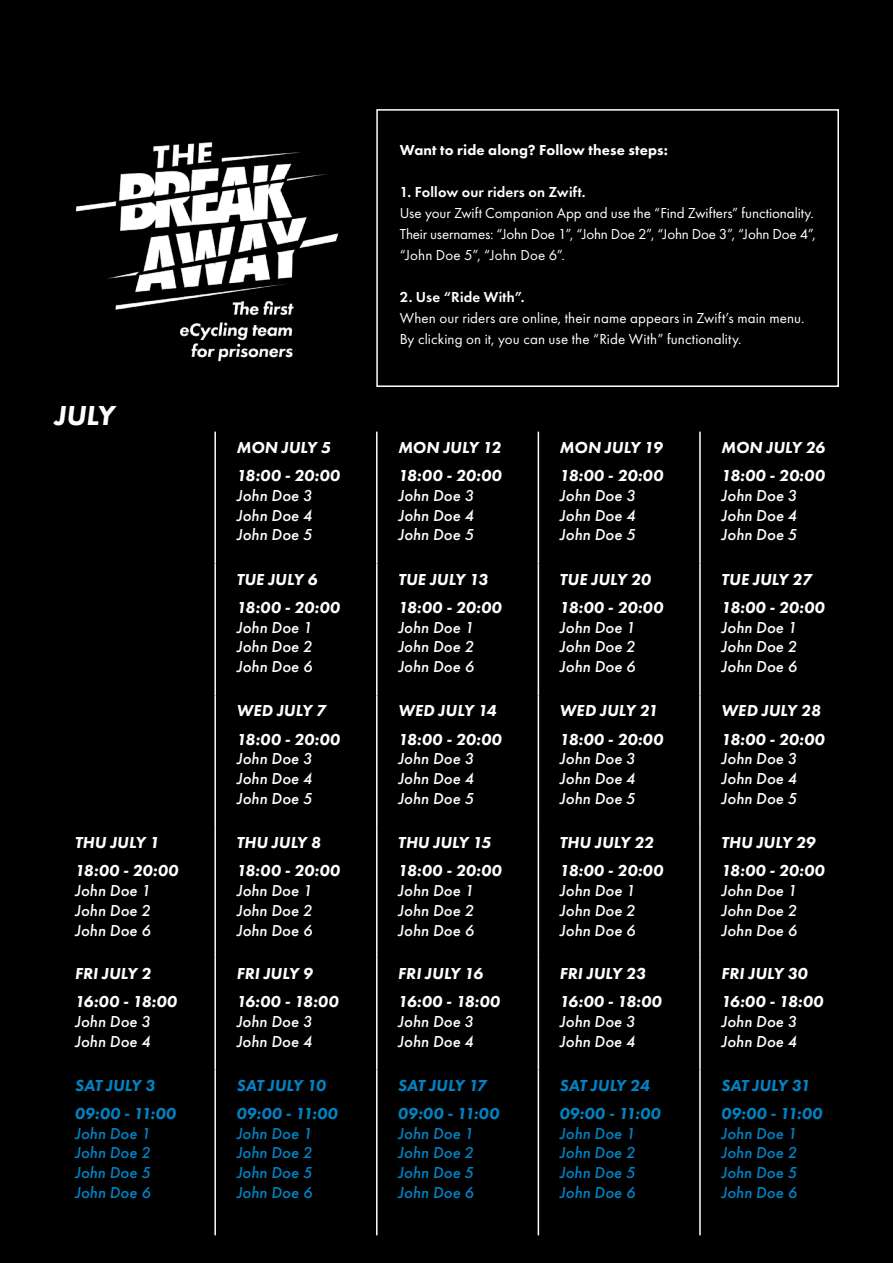
<style>
.page{position:relative;width:893px;height:1263px;background:#fff}
.page>*{position:absolute;margin:0;border:0;box-sizing:border-box;transform-origin:0 0}
.t1{font:italic 800 28.5px "Futura PT";color:#fff}
.t2{font:italic 500 16.5px/19.8px "Futura PT";letter-spacing:.005em;color:#fff;text-align:justify}
.t3{font:italic 800 16.5px/28.3px "Futura PT";letter-spacing:.005em;color:#fff}
.t4{font:italic 500 16.5px/19.8px "Futura PT";letter-spacing:.005em;color:#0082c3;text-align:justify}
.t5{font:italic 800 16.5px/28.3px "Futura PT";color:#0082c3}
.t6{font:15px/21px "Futura PT";letter-spacing:.005em;color:#fff}
.t7{font:600 15px "Futura PT";letter-spacing:.01em;color:#fff}
.t8{font:800 15px "Futura PT";letter-spacing:.01em;color:#fff}
</style>
<div class="page">
<div style="left:1px;top:1px;width:891px;height:1261px;background:#000"></div>
<img style="left:0;top:0;width:344px;height:376px">
<div style="left:376px;top:109px;width:463px;height:278px;border:2px solid #fff"></div>
<hr style="left:214px;top:432px;width:2px;height:131px;background:#fff">
<hr style="left:376px;top:432px;width:2px;height:131px;background:#fff">
<hr style="left:538px;top:432px;width:1px;height:131px;background:#fff">
<hr style="left:699px;top:432px;width:2px;height:131px;background:#fff">
<hr style="left:214px;top:563px;width:2px;height:132px;background:#fff">
<hr style="left:376px;top:563px;width:2px;height:132px;background:#fff">
<hr style="left:538px;top:563px;width:1px;height:132px;background:#fff">
<hr style="left:699px;top:563px;width:2px;height:132px;background:#fff">
<hr style="left:214px;top:695px;width:2px;height:132px;background:#fff">
<hr style="left:376px;top:695px;width:2px;height:132px;background:#fff">
<hr style="left:538px;top:695px;width:1px;height:132px;background:#fff">
<hr style="left:699px;top:695px;width:2px;height:132px;background:#fff">
<hr style="left:214px;top:827px;width:2px;height:131px;background:#fff">
<hr style="left:376px;top:827px;width:2px;height:131px;background:#fff">
<hr style="left:538px;top:827px;width:1px;height:131px;background:#fff">
<hr style="left:699px;top:827px;width:2px;height:131px;background:#fff">
<hr style="left:214px;top:958px;width:2px;height:111px;background:#fff">
<hr style="left:376px;top:958px;width:2px;height:111px;background:#fff">
<hr style="left:538px;top:958px;width:1px;height:111px;background:#fff">
<hr style="left:699px;top:958px;width:2px;height:111px;background:#fff">
<hr style="left:214px;top:1069px;width:2px;height:166px;background:#fff">
<hr style="left:376px;top:1069px;width:2px;height:166px;background:#fff">
<hr style="left:538px;top:1069px;width:1px;height:166px;background:#fff">
<hr style="left:699px;top:1069px;width:2px;height:166px;background:#fff">
<h1 class="t1" style="left:54px;top:397px;width:62px">JULY</h1>
<p class="t3" style="left:75px;top:828px;width:105px">THU JULY 1<br>18:00 - 20:00</p>
<p class="t2" style="left:75px;top:881px;width:77px">John Doe 1<br>John Doe 2<br>John Doe 6</p>
<p class="t3" style="left:75px;top:959px;width:103px">FRI JULY 2<br>16:00 - 18:00</p>
<p class="t2" style="left:75px;top:1012px;width:77px">John Doe 3<br>John Doe 4</p>
<p class="t5" style="left:75px;top:1071px;width:103px">SAT JULY 3<br>09:00 - 11:00</p>
<p class="t4" style="left:75px;top:1123px;width:77px">John Doe 1<br>John Doe 2<br>John Doe 5<br>John Doe 6</p>
<p class="t3" style="left:236px;top:433px;width:105px">MON JULY 5<br>18:00 - 20:00</p>
<p class="t2" style="left:236px;top:485px;width:77px">John Doe 3<br>John Doe 4<br>John Doe 5</p>
<p class="t3" style="left:236px;top:565px;width:105px">TUE JULY 6<br>18:00 - 20:00</p>
<p class="t2" style="left:236px;top:617px;width:77px">John Doe 1<br>John Doe 2<br>John Doe 6</p>
<p class="t3" style="left:236px;top:696px;width:105px">WED JULY 7<br>18:00 - 20:00</p>
<p class="t2" style="left:236px;top:749px;width:77px">John Doe 3<br>John Doe 4<br>John Doe 5</p>
<p class="t3" style="left:236px;top:828px;width:105px">THU JULY 8<br>18:00 - 20:00</p>
<p class="t2" style="left:236px;top:881px;width:77px">John Doe 1<br>John Doe 2<br>John Doe 6</p>
<p class="t3" style="left:236px;top:959px;width:103px">FRI JULY 9<br>16:00 - 18:00</p>
<p class="t2" style="left:236px;top:1012px;width:77px">John Doe 3<br>John Doe 4</p>
<p class="t5" style="left:236px;top:1071px;width:103px">SAT JULY 10<br>09:00 - 11:00</p>
<p class="t4" style="left:236px;top:1123px;width:77px">John Doe 1<br>John Doe 2<br>John Doe 5<br>John Doe 6</p>
<p class="t8" style="left:400px;top:141px;width:270px">Want to ride along? Follow these steps:</p>
<p class="t7" style="left:400px;top:183px;width:187px">1. Follow our riders on Zwift.</p>
<p class="t6" style="left:400px;top:202px;width:418px">Use your Zwift Companion App and use the “Find Zwifters” functionality.<br>Their usernames: “John Doe 1”, “John Doe 2”, “John Doe 3”, “John Doe 4”, “John Doe 5”, “John Doe 6”.</p>
<p class="t7" style="left:400px;top:288px;width:126px">2. Use “Ride With”.</p>
<p class="t6" style="left:400px;top:307px;width:406px">When our riders are online, their name appears in Zwift’s main menu.<br>By clicking on it, you can use the “Ride With” functionality.</p>
<p class="t3" style="left:398px;top:433px;width:105px">MON JULY 12<br>18:00 - 20:00</p>
<p class="t2" style="left:398px;top:485px;width:77px">John Doe 3<br>John Doe 4<br>John Doe 5</p>
<p class="t3" style="left:398px;top:565px;width:105px">TUE JULY 13<br>18:00 - 20:00</p>
<p class="t2" style="left:398px;top:617px;width:77px">John Doe 1<br>John Doe 2<br>John Doe 6</p>
<p class="t3" style="left:398px;top:696px;width:105px">WED JULY 14<br>18:00 - 20:00</p>
<p class="t2" style="left:398px;top:749px;width:77px">John Doe 3<br>John Doe 4<br>John Doe 5</p>
<p class="t3" style="left:398px;top:828px;width:105px">THU JULY 15<br>18:00 - 20:00</p>
<p class="t2" style="left:398px;top:881px;width:77px">John Doe 1<br>John Doe 2<br>John Doe 6</p>
<p class="t3" style="left:398px;top:959px;width:103px">FRI JULY 16<br>16:00 - 18:00</p>
<p class="t2" style="left:398px;top:1012px;width:77px">John Doe 3<br>John Doe 4</p>
<p class="t5" style="left:398px;top:1071px;width:103px">SAT JULY 17<br>09:00 - 11:00</p>
<p class="t4" style="left:398px;top:1123px;width:77px">John Doe 1<br>John Doe 2<br>John Doe 5<br>John Doe 6</p>
<p class="t3" style="left:560px;top:433px;width:105px">MON JULY 19<br>18:00 - 20:00</p>
<p class="t2" style="left:560px;top:485px;width:77px">John Doe 3<br>John Doe 4<br>John Doe 5</p>
<p class="t3" style="left:560px;top:565px;width:105px">TUE JULY 20<br>18:00 - 20:00</p>
<p class="t2" style="left:560px;top:617px;width:77px">John Doe 1<br>John Doe 2<br>John Doe 6</p>
<p class="t3" style="left:560px;top:696px;width:105px">WED JULY 21<br>18:00 - 20:00</p>
<p class="t2" style="left:560px;top:749px;width:77px">John Doe 3<br>John Doe 4<br>John Doe 5</p>
<p class="t3" style="left:560px;top:828px;width:105px">THU JULY 22<br>18:00 - 20:00</p>
<p class="t2" style="left:560px;top:881px;width:77px">John Doe 1<br>John Doe 2<br>John Doe 6</p>
<p class="t3" style="left:559px;top:959px;width:103px">FRI JULY 23<br>16:00 - 18:00</p>
<p class="t2" style="left:559px;top:1012px;width:77px">John Doe 3<br>John Doe 4</p>
<p class="t5" style="left:559px;top:1071px;width:103px">SAT JULY 24<br>09:00 - 11:00</p>
<p class="t4" style="left:559px;top:1123px;width:77px">John Doe 1<br>John Doe 2<br>John Doe 5<br>John Doe 6</p>
<p class="t3" style="left:721px;top:433px;width:105px">MON JULY 26<br>18:00 - 20:00</p>
<p class="t2" style="left:721px;top:485px;width:77px">John Doe 3<br>John Doe 4<br>John Doe 5</p>
<p class="t3" style="left:721px;top:565px;width:105px">TUE JULY 27<br>18:00 - 20:00</p>
<p class="t2" style="left:721px;top:617px;width:77px">John Doe 1<br>John Doe 2<br>John Doe 6</p>
<p class="t3" style="left:721px;top:696px;width:105px">WED JULY 28<br>18:00 - 20:00</p>
<p class="t2" style="left:721px;top:749px;width:77px">John Doe 3<br>John Doe 4<br>John Doe 5</p>
<p class="t3" style="left:721px;top:828px;width:105px">THU JULY 29<br>18:00 - 20:00</p>
<p class="t2" style="left:721px;top:881px;width:77px">John Doe 1<br>John Doe 2<br>John Doe 6</p>
<p class="t3" style="left:721px;top:959px;width:103px">FRI JULY 30<br>16:00 - 18:00</p>
<p class="t2" style="left:721px;top:1012px;width:77px">John Doe 3<br>John Doe 4</p>
<p class="t5" style="left:721px;top:1071px;width:103px">SAT JULY 31<br>09:00 - 11:00</p>
<p class="t4" style="left:721px;top:1123px;width:77px">John Doe 1<br>John Doe 2<br>John Doe 5<br>John Doe 6</p>
</div>
